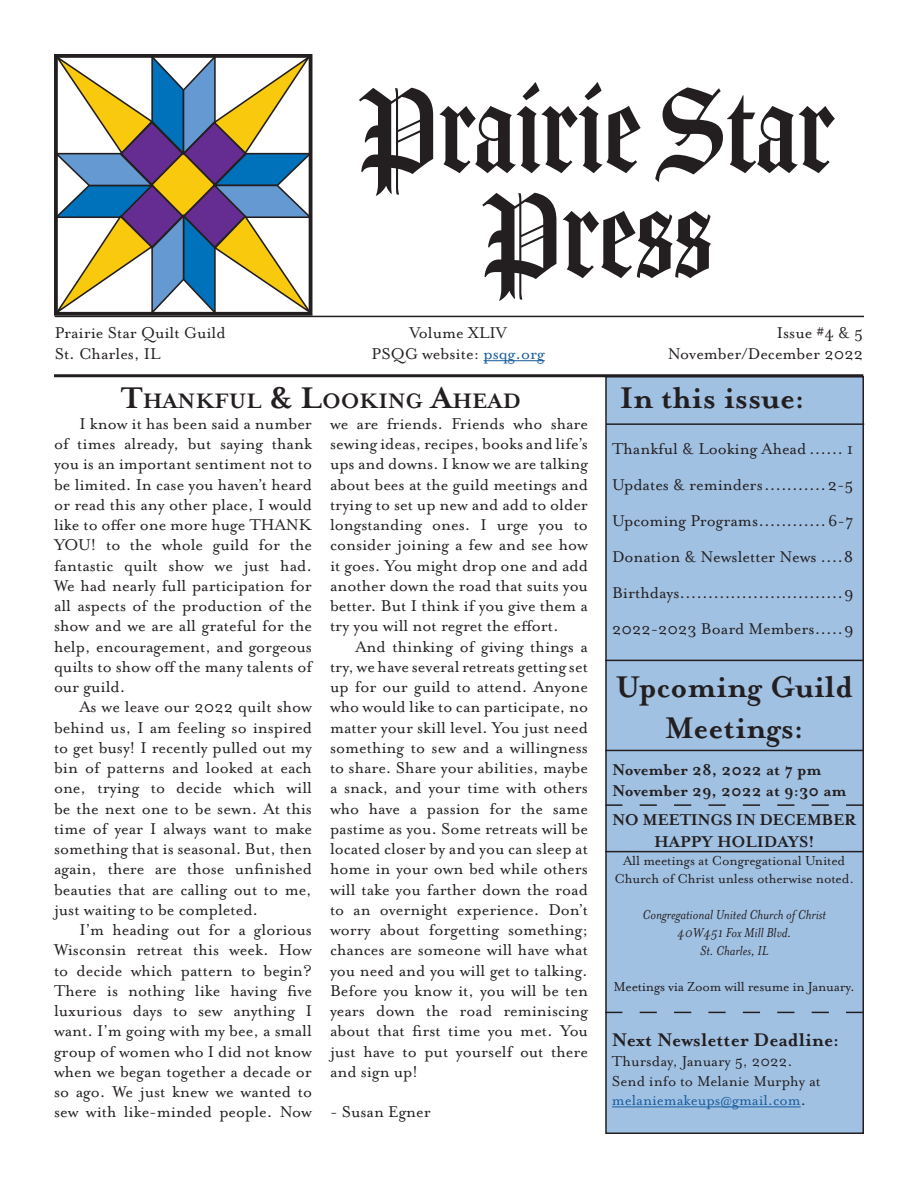
<style>
.page{position:relative;width:918px;height:1188px;background:#fff}
.page>*{position:absolute;margin:0;border:0;box-sizing:border-box;transform-origin:0 0}
.t1{font:114px/105px "Amador";color:#231f20;text-align:center}
.t2{font:700 34.35px/41.2px "Mrs Eaves OT";color:#231f20;text-align:center}
.Headline{font:700 24px "Mrs Eaves OT";color:#231f20}
.t3{font:700 21px "Mrs Eaves OT";color:#231f20}
.Body_copy{font:18px/20.2px "Mrs Eaves OT";color:#231f20;text-align:justify}
.t4{font:700 18px "Mrs Eaves OT";color:#231f20}
.t5{font:700 18px "Mrs Eaves OT";letter-spacing:-.02em;color:#231f20}
.t6{font:16.5px/19.8px "Mrs Eaves OT";color:#231f20}
.t7{font:15px/18px "Mrs Eaves OT";letter-spacing:-.01em;color:#231f20;text-align:center}
.Body_copy-2{font:italic 15px "Mrs Eaves OT";color:#231f20}
.s1{color:#175d9e}
.s2{font-size:34.35px}
</style>
<div class="page">
<div style="left:606px;top:377px;width:257px;height:756px;background:#a1c1e3"></div>
<div style="left:605px;top:376px;width:259px;height:758px;border:2px solid #231f20"></div>
<svg style="left:54px;top:54px;width:262px;height:264px"></svg>
<hr style="left:484px;top:360px;width:61px;height:1px;background:#175d9e">
<hr style="left:55px;top:316px;width:809px;height:1px;background:#231f20">
<hr style="left:54px;top:374px;width:809px;height:3px;background:#231f20">
<hr style="left:605px;top:750px;width:258px;height:1px;background:#231f20">
<hr style="left:612px;top:1107px;width:189px;height:1px;background:#175d9e">
<svg style="left:605px;top:1012px;width:258px;height:1px"></svg>
<svg style="left:605px;top:804px;width:258px;height:2px"></svg>
<hr style="left:605px;top:851px;width:258px;height:1px;background:#231f20">
<hr style="left:605px;top:660px;width:258px;height:1px;background:#231f20">
<hr style="left:606px;top:423px;width:258px;height:2px;background:#231f20">
<h1 class="t1" style="left:359px;top:80px;width:478px">Prairie Star<br>Press</h1>
<p class="Body_copy" style="left:55px;top:322px;width:173px">Prairie Star Quilt Guild</p>
<p class="Body_copy" style="left:410px;top:322px;width:99px">Volume XLIV</p>
<p class="Body_copy" style="left:777px;top:322px;width:88px">Issue #4 &amp; 5</p>
<p class="Body_copy" style="left:55px;top:344px;width:107px">St. Charles, IL</p>
<p class="Body_copy" style="left:372px;top:344px;width:175px">PSQG website: <span class="s1">psqg.org</span></p>
<p class="Body_copy" style="left:668px;top:344px;width:197px">November/December 2022</p>
<p class="Headline" style="left:121px;top:387px;width:402px"><span class="s2">T</span>HANKFUL <span class="s2">&amp; L</span>OOKING <span class="s2">A</span>HEAD</p>
<p class="Body_copy" style="left:54px;top:414px;width:260px;text-indent:26px">I know it has been said a number of times already, but saying thank you is an important sentiment not to be limited. In case you haven’t heard or read this any other place, I would like to offer one more huge THANK YOU! to the whole guild for the fantastic quilt show we just had.<br>We had nearly full participation for all aspects of the production of the show and we are all grateful for the help, encouragement, and gorgeous quilts to show off the many talents of our guild.</p>
<p class="Body_copy" style="left:54px;top:697px;width:260px;text-indent:26px">As we leave our 2022 quilt show behind us, I am feeling so inspired to get busy! I recently pulled out my bin of patterns and looked at each one, trying to decide which will be the next one to be sewn. At this time of year I always want to make something that is seasonal. But, then again, there are those unfinished beauties that are calling out to me, just waiting to be completed.</p>
<p class="Body_copy" style="left:54px;top:920px;width:260px;text-indent:26px">I’m heading out for a glorious Wisconsin retreat this week. How to decide which pattern to begin?<br>There is nothing like having five luxurious days to sew anything I want. I’m going with my bee, a small group of women who I did not know when we began together a decade or so ago. We just knew we wanted to sew with like-minded people. Now</p>
<p class="Body_copy" style="left:330px;top:414px;width:260px">we are friends. Friends who share sewing ideas, recipes, books and life’s ups and downs. I know we are talking about bees at the guild meetings and trying to set up new and add to older longstanding ones. I urge you to consider joining a few and see how it goes. You might drop one and add another down the road that suits you better. But I think if you give them a try you will not regret the effort.</p>
<p class="Body_copy" style="left:330px;top:636px;width:260px;text-indent:26px">And thinking of giving things a try, we have several retreats getting set up for our guild to attend. Anyone who would like to can participate, no matter your skill level. You just need something to sew and a willingness to share. Share your abilities, maybe a snack, and your time with others who have a passion for the same pastime as you. Some retreats will be located closer by and you can sleep at home in your own bed while others will take you farther down the road to an overnight experience. Don’t worry about forgetting something; chances are someone will have what you need and you will get to talking.<br>Before you know it, you will be ten years down the road reminiscing about that first time you met. You just have to put yourself out there and sign up!</p>
<p class="Body_copy" style="left:330px;top:1102px;width:102px">- Susan Egner</p>
<p class="t2" style="left:620px;top:377px;width:187px">In this issue:</p>
<p class="Body_copy" style="left:612px;top:439px;width:243px">Thankful &amp; Looking Ahead ...... 1</p>
<p class="Body_copy" style="left:612px;top:475px;width:243px">Updates &amp; reminders...........2-5</p>
<p class="Body_copy" style="left:612px;top:511px;width:243px">Upcoming Programs............6-7</p>
<p class="Body_copy" style="left:612px;top:547px;width:243px">Donation &amp; Newsletter News ....8</p>
<p class="Body_copy" style="left:612px;top:583px;width:243px">Birthdays.............................9</p>
<p class="Body_copy" style="left:612px;top:619px;width:243px">2022-2023 Board Members.....9</p>
<p class="t2" style="left:616px;top:666px;width:239px">Upcoming Guild<br>Meetings:</p>
<p class="t4" style="left:612px;top:759px;width:211px">November 28, 2022 at 7 pm</p>
<p class="t4" style="left:612px;top:781px;width:236px">November 29, 2022 at 9:30 am</p>
<p class="t5" style="left:612px;top:810px;width:246px">NO MEETINGS IN DECEMBER</p>
<p class="t4" style="left:654px;top:832px;width:162px">HAPPY HOLIDAYS!</p>
<p class="t7" style="left:614px;top:852px;width:241px">All meetings at Congregational United<br>Church of Christ unless otherwise noted.</p>
<p class="Body_copy-2" style="left:642px;top:906px;width:185px">Congregational United Church of Christ</p>
<p class="Body_copy-2" style="left:677px;top:924px;width:115px">40W451 Fox Mill Blvd.</p>
<p class="Body_copy-2" style="left:700px;top:942px;width:70px">St. Charles, IL</p>
<p class="t7" style="left:614px;top:978px;width:243px">Meetings via Zoom will resume in January.</p>
<p class="t3" style="left:612px;top:1028px;width:229px">Next Newsletter Deadline:</p>
<p class="t6" style="left:612px;top:1051px;width:210px">Thursday, January 5, 2022.<br>Send info to Melanie Murphy at <span class="s1">melaniemakeups@gmail.com</span>.</p>
</div>
